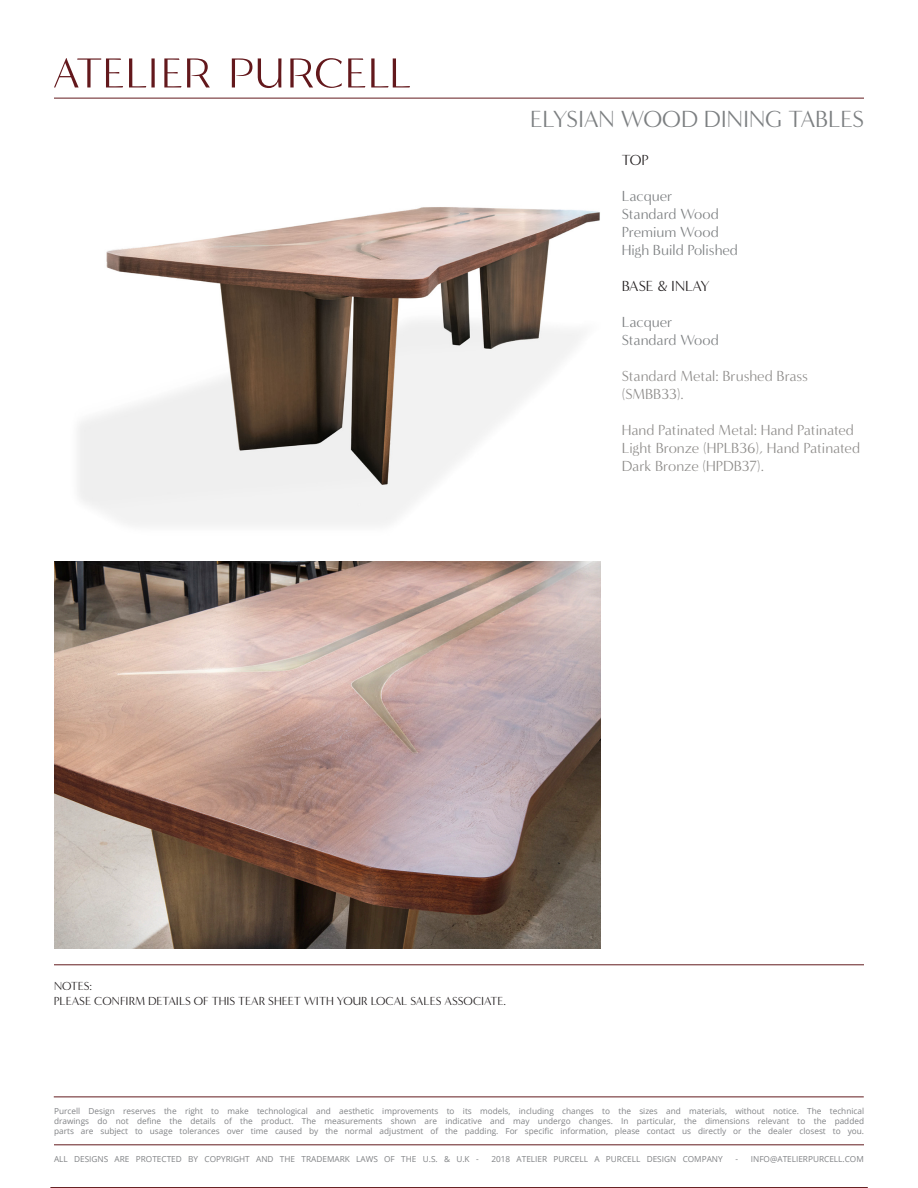
<style>
.page{position:relative;width:918px;height:1188px;background:#fff}
.page>*{position:absolute;margin:0;border:0;box-sizing:border-box;transform-origin:0 0}
.t1{font:24px "Minerva Modern";color:#7c7f81}
.t2{font:15px/18px "Minerva Modern";color:#8e8c8a}
.t3{font:15px/18px "Minerva Modern";color:#7c7f81}
.t4{font:15px "Minerva Modern";color:#231f20}
.t5{font:12px/15.5px "Minerva Modern";color:#231f20}
.t6{font:8.25px/9.9px "Open Sans";color:#808285;text-align:justify}
</style>
<div class="page">
<hr style="left:54px;top:1145px;width:810px;height:1px;background:#631b1e">
<hr style="left:54px;top:98px;width:810px;height:1px;background:#631b1e">
<svg style="left:54px;top:58px;width:69px;height:29px"></svg>
<svg style="left:129px;top:58px;width:26px;height:29px"></svg>
<svg style="left:232px;top:58px;width:49px;height:30px"></svg>
<svg style="left:348px;top:58px;width:17px;height:29px"></svg>
<svg style="left:371px;top:58px;width:39px;height:29px"></svg>
<svg style="left:290px;top:58px;width:52px;height:30px"></svg>
<svg style="left:164px;top:58px;width:46px;height:29px"></svg>
<hr style="left:54px;top:965px;width:810px;height:1px;background:#631b1e">
<hr style="left:54px;top:1097px;width:810px;height:1px;background:#631b1e">
<hr style="left:51px;top:1187px;width:817px;height:1px;background:#631b1e">
<img style="left:78px;top:207px;width:522px;height:318px">
<img style="left:54px;top:562px;width:546px;height:387px">
<h1 class="t1" style="left:530px;top:105px;width:335px">ELYSIAN WOOD DINING TABLES</h1>
<h2 class="t4" style="left:622px;top:151px;width:29px">TOP</h2>
<h2 class="t3" style="left:622px;top:187px;width:118px">Lacquer<br>Standard Wood<br>Premium Wood<br>High Build Polished</h2>
<h2 class="t4" style="left:622px;top:277px;width:90px">BASE &amp; INLAY</h2>
<h2 class="t3" style="left:622px;top:313px;width:99px">Lacquer<br>Standard Wood</h2>
<h2 class="t2" style="left:622px;top:367px;width:188px">Standard Metal: Brushed Brass (SMBB33).</h2>
<h2 class="t2" style="left:622px;top:421px;width:240px">Hand Patinated Metal: Hand Patinated<br>Light Bronze (HPLB36), Hand Patinated<br>Dark Bronze (HPDB37).</h2>
<h3 class="t5" style="left:54px;top:978px;width:454px">NOTES:<br>PLEASE CONFIRM DETAILS OF THIS TEAR SHEET WITH YOUR LOCAL SALES ASSOCIATE.</h3>
<p class="t6" style="left:54px;top:1106px;width:812px">Purcell Design reserves the right to make technological and aesthetic improvements to its models, including changes to the sizes and materials, without notice. The technical drawings do not define the details of the product. The measurements shown are indicative and may undergo changes. In particular, the dimensions relevant to the padded parts are subject to usage tolerances over time caused by the normal adjustment of the padding. For specific information, please contact us directly or the dealer closest to you.</p>
<p class="t6" style="left:54px;top:1154px;width:426px">ALL DESIGNS ARE PROTECTED BY COPYRIGHT AND THE TRADEMARK LAWS OF THE U.S. &amp; U.K -</p>
<p class="t6" style="left:491px;top:1154px;width:233px">2018 ATELIER PURCELL A PURCELL DESIGN COMPANY</p>
<p class="t6" style="left:735px;top:1154px;width:130px">- INFO@ATELIERPURCELL.COM</p>
</div>
